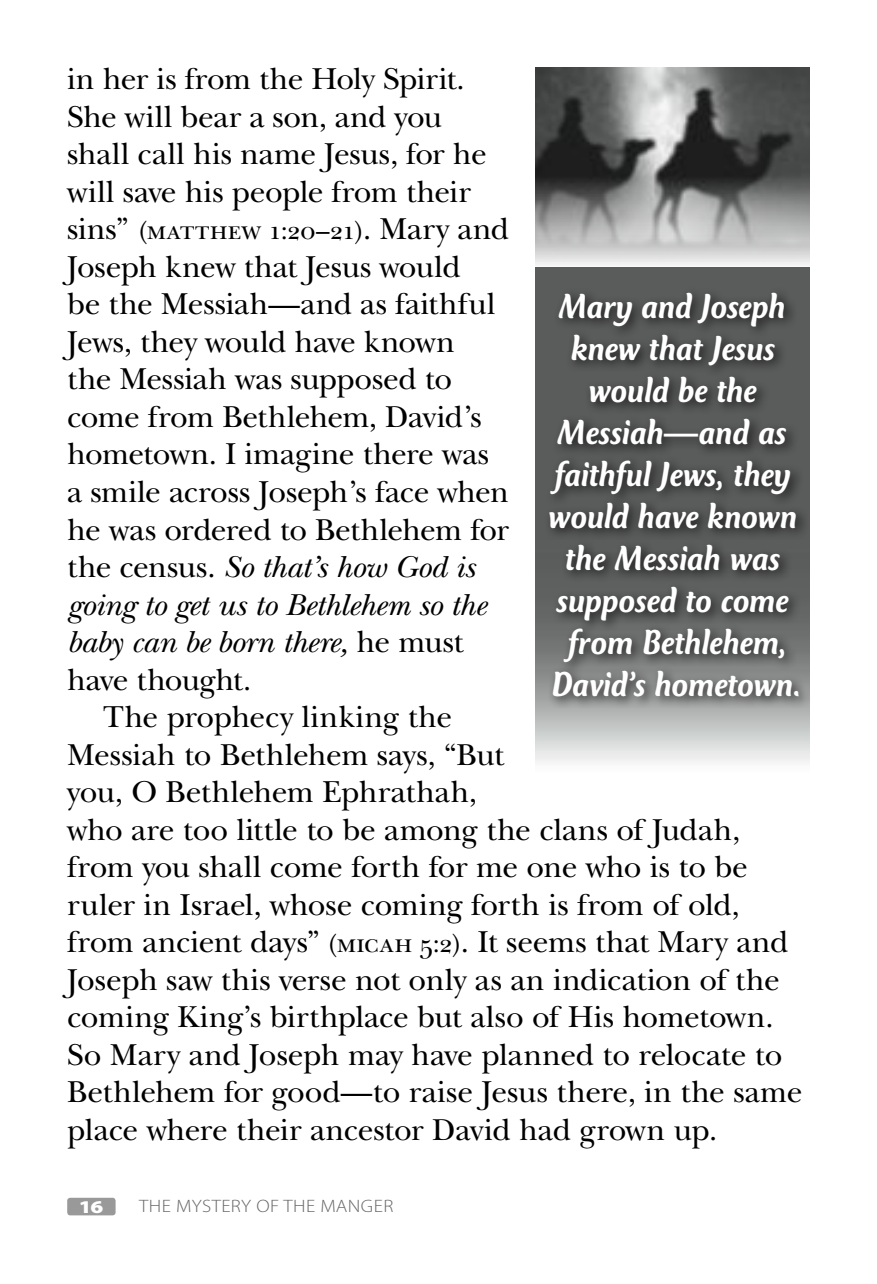
<style>
.page{position:relative;width:877px;height:1284px;background:#fff}
.page>*{position:absolute;margin:0;border:0;box-sizing:border-box;transform-origin:0 0}
.t1{font:italic 500 36px/42px "CT Mercurius Std";letter-spacing:-.005em;color:#fff;text-align:center;scale:.95 1}
.t2{font:31.5px/37.5px "New Baskerville Std";letter-spacing:-.02em;color:#000}
.t3{font:italic 31.5px "New Baskerville Std";letter-spacing:-.015em;color:#000;scale:1.05 1}
.t4{font:27px "New Baskerville Std";letter-spacing:-.01em;color:#000}
.t5{font:300 18px "Myriad Pro";letter-spacing:.02em;color:#666;scale:1.1 1}
.t6{font:900 18px "Myriad Pro";color:#fff;scale:1.25 1}
.s1{font-size:31.5px}
.s2{font-style:normal}
.s3{font-size:27px}
</style>
<div class="page">
<div style="left:67px;top:1197px;width:49px;height:17px;background:#999;border-radius:3px"></div>
<img style="left:536px;top:267px;width:274px;height:495px">
<div style="left:544px;top:286px;width:268px;height:423px;background:#000;opacity:.71"></div>
<svg style="left:536px;top:68px;width:274px;height:197px;background:#7b7c7b"></svg>
<p class="t2" style="left:67px;top:60px;width:421px">in her is from the Holy Spirit.<br>She will bear a son, and you shall call his name Jesus, for he will save his people from their</p>
<p class="t4" style="left:67px;top:215px;width:443px"><span class="s1">sins”</span> (matthew 1:20–21)<span class="s1">. Mary and</span></p>
<p class="t2" style="left:67px;top:248px;width:395px">Joseph knew that Jesus would</p>
<p class="t2" style="left:67px;top:285px;width:430px">be the Messiah—and as faithful</p>
<p class="t2" style="left:67px;top:323px;width:389px">Jews, they would have known</p>
<p class="t2" style="left:67px;top:360px;width:386px">the Messiah was supposed to</p>
<p class="t2" style="left:67px;top:398px;width:416px">come from Bethlehem, David’s</p>
<p class="t2" style="left:67px;top:435px;width:424px">hometown. I imagine there was</p>
<p class="t2" style="left:67px;top:473px;width:443px">a smile across Joseph’s face when</p>
<p class="t2" style="left:67px;top:510px;width:443px">he was ordered to Bethlehem for</p>
<p class="t3" style="left:67px;top:548px;width:390px"><span class="s2">the census.</span> So that’s how God is</p>
<p class="t3" style="left:67px;top:586px;width:400px">going to get us to Bethlehem so the</p>
<p class="t3" style="left:67px;top:623px;width:379px">baby can be born there, <span class="s2">he must</span></p>
<p class="t2" style="left:67px;top:660px;width:186px">have thought.</p>
<p class="t2" style="left:103px;top:698px;width:350px">The prophecy linking the</p>
<p class="t2" style="left:67px;top:735px;width:439px">Messiah to Bethlehem says, “But</p>
<p class="t2" style="left:67px;top:773px;width:411px">you, O Bethlehem Ephrathah,</p>
<p class="t2" style="left:67px;top:810px;width:674px">who are too little to be among the clans of Judah,</p>
<p class="t2" style="left:67px;top:848px;width:682px">from you shall come forth for me one who is to be</p>
<p class="t2" style="left:67px;top:885px;width:674px">ruler in Israel, whose coming forth is from of old,</p>
<p class="t2" style="left:67px;top:923px;width:723px">from ancient days” <span class="s3">(micah 5:2)</span>. It seems that Mary and</p>
<p class="t2" style="left:67px;top:960px;width:714px">Joseph saw this verse not only as an indication of the</p>
<p class="t2" style="left:67px;top:998px;width:708px">coming King’s birthplace but also of His hometown.</p>
<p class="t2" style="left:67px;top:1035px;width:717px">So Mary and Joseph may have planned to relocate to</p>
<p class="t2" style="left:67px;top:1073px;width:737px">Bethlehem for good—to raise Jesus there, in the same</p>
<p class="t2" style="left:67px;top:1110px;width:651px">place where their ancestor David had grown up.</p>
<p class="t1" style="left:549px;top:285px;width:268px">Mary and Joseph knew that Jesus would be the<br>Messiah—and as faithful Jews, they would have known the Messiah was supposed to come from Bethlehem,<br>David’s hometown.</p>
<p class="t6" style="left:79px;top:1195px;width:21px">16</p>
<p class="t5" style="left:139px;top:1196px;width:232px">THE MYSTERY OF THE MANGER</p>
</div>
